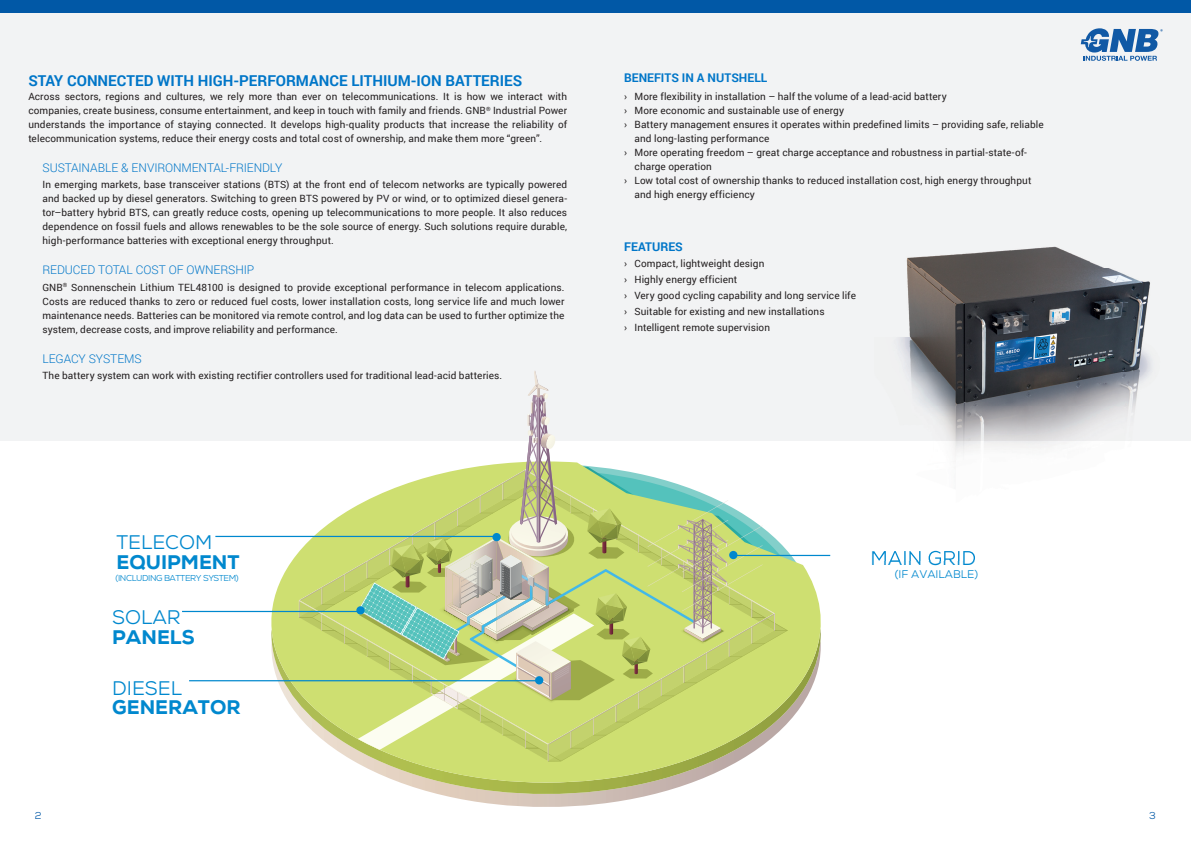
<style>
.page{position:relative;width:1191px;height:842px;background:#fff}
.page>*{position:absolute;margin:0;border:0;box-sizing:border-box;transform-origin:0 0}
.t1{font:19.7px "Nexa";color:#0088ce}
.t2{font:800 19.7px "Nexa";color:#0088ce}
.t3{font:700 15px "Roboto";color:#0076c8}
.t4{font:300 12px "Roboto";letter-spacing:-.005em;color:#0076c8}
.t5{font:700 12px "Roboto";color:#0076c8}
.t6{font:11.1px "Nexa";color:#0088ce}
.t7{font:10px/14px "Roboto";letter-spacing:.005em;color:#231f20;text-align:justify}
.t8{font:10px "Nexa";color:#0158a6}
.t9{font:8.6px "Nexa";letter-spacing:-.05em;color:#0088ce}
</style>
<div class="page">
<div style="left:0;top:10px;width:1191px;height:431px;background:#f2f3f4"></div>
<svg style="left:456px;top:798px;width:180px;height:9px"></svg>
<svg style="left:244px;top:535px;width:587px;height:263px"></svg>
<hr style="left:182px;top:611px;width:179px;height:1px;background:#0088ce">
<hr style="left:189px;top:680px;width:349px;height:1px;background:#0088ce">
<svg style="left:299px;top:371px;width:498px;height:391px"></svg>
<hr style="left:215px;top:536px;width:281px;height:1px;background:#0088ce">
<div style="left:492px;top:533px;width:9px;height:8px;background:#0088ce;border-radius:50%"></div>
<hr style="left:732px;top:555px;width:98px;height:1px;background:#0088ce">
<div style="left:729px;top:551px;width:8px;height:8px;background:#0088ce;border-radius:50%"></div>
<svg style="left:1080px;top:28px;width:82px;height:33px"></svg>
<img style="left:898px;top:246px;width:253px;height:305px">
<img style="left:874px;top:551px;width:101px;height:9px">
<div style="left:0;top:0;width:1191px;height:12px;background:#0158a6"></div>
<h2 class="t3" style="left:28px;top:70px;width:495px">STAY CONNECTED WITH HIGH-PERFORMANCE LITHIUM-ION BATTERIES</h2>
<p class="t7" style="left:28px;top:89px;width:540px">Across sectors, regions and cultures, we rely more than ever on telecommunications. It is how we interact with companies, create business, consume entertainment, and keep in touch with family and friends. GNB<sup>®</sup> Industrial Power understands the importance of staying connected. It develops high-quality products that increase the reliability of telecommunication systems, reduce their energy costs and total cost of ownership, and make them more “green”.</p>
<p class="t4" style="left:43px;top:159px;width:241px">SUSTAINABLE &amp; ENVIRONMENTAL-FRIENDLY</p>
<p class="t7" style="left:43px;top:177px;width:526px">In emerging markets, base transceiver stations (BTS) at the front end of telecom networks are typically powered and backed up by diesel generators. Switching to green BTS powered by PV or wind, or to optimized diesel genera&shy;tor–battery hybrid BTS, can greatly reduce costs, opening up telecommunications to more people. It also reduces dependence on fossil fuels and allows renewables to be the sole source of energy. Such solutions require durable, high-performance batteries with exceptional energy throughput.</p>
<p class="t4" style="left:43px;top:261px;width:213px">REDUCED TOTAL COST OF OWNERSHIP</p>
<p class="t7" style="left:43px;top:280px;width:523px">GNB<sup>®</sup> Sonnenschein Lithium TEL48100 is designed to provide exceptional performance in telecom applications.<br>Costs are reduced thanks to zero or reduced fuel costs, lower installation costs, long service life and much lower maintenance needs. Batteries can be monitored via remote control, and log data can be used to further optimize the system, decrease costs, and improve reliability and performance.</p>
<p class="t4" style="left:43px;top:350px;width:101px">LEGACY SYSTEMS</p>
<p class="t7" style="left:43px;top:368px;width:461px">The battery system can work with existing rectifier controllers used for traditional lead-acid batteries.</p>
<p class="t5" style="left:624px;top:69px;width:145px">BENEFITS IN A NUTSHELL</p>
<p class="t7" style="left:624px;top:89px;width:324px">› More flexibility in installation – half the volume of a lead-acid battery</p>
<p class="t7" style="left:624px;top:103px;width:221px">› More economic and sustainable use of energy</p>
<p class="t7" style="left:624px;top:117px;width:421px">› Battery management ensures it operates within predefined limits – providing safe, reliable</p>
<p class="t7" style="left:634px;top:131px;width:136px">and long-lasting performance</p>
<p class="t7" style="left:624px;top:145px;width:404px">› More operating freedom – great charge acceptance and robustness in partial-state-of-</p>
<p class="t7" style="left:634px;top:159px;width:79px">charge operation</p>
<p class="t7" style="left:624px;top:173px;width:409px">› Low total cost of ownership thanks to reduced installation cost, high energy throughput</p>
<p class="t7" style="left:634px;top:187px;width:122px">and high energy efficiency</p>
<p class="t5" style="left:624px;top:238px;width:60px">FEATURES</p>
<p class="t7" style="left:624px;top:255px;width:233px;line-height:16px;text-align:left">› Compact, lightweight design<br>› Highly energy efficient<br>› Very good cycling capability and long service life › Suitable for existing and new installations<br>› Intelligent remote supervision</p>
<h1 class="t1" style="left:116px;top:530px;width:97px">TELECOM</h1>
<h1 class="t2" style="left:116px;top:550px;width:124px">EQUIPMENT</h1>
<h1 class="t1" style="left:870px;top:545px;width:107px">MAIN GRID</h1>
<p class="t9" style="left:116px;top:572px;width:125px">(INCLUDING BATTERY SYSTEM)</p>
<p class="t6" style="left:894px;top:567px;width:85px">(IF AVAILABLE)</p>
<h1 class="t1" style="left:112px;top:605px;width:70px">SOLAR</h1>
<h1 class="t2" style="left:112px;top:625px;width:84px">PANELS</h1>
<h1 class="t1" style="left:112px;top:675px;width:71px">DIESEL</h1>
<h1 class="t2" style="left:112px;top:695px;width:130px">GENERATOR</h1>
<p class="t8" style="left:35px;top:809px;width:8px">2</p>
<p class="t8" style="left:1149px;top:809px;width:8px">3</p>
</div>
